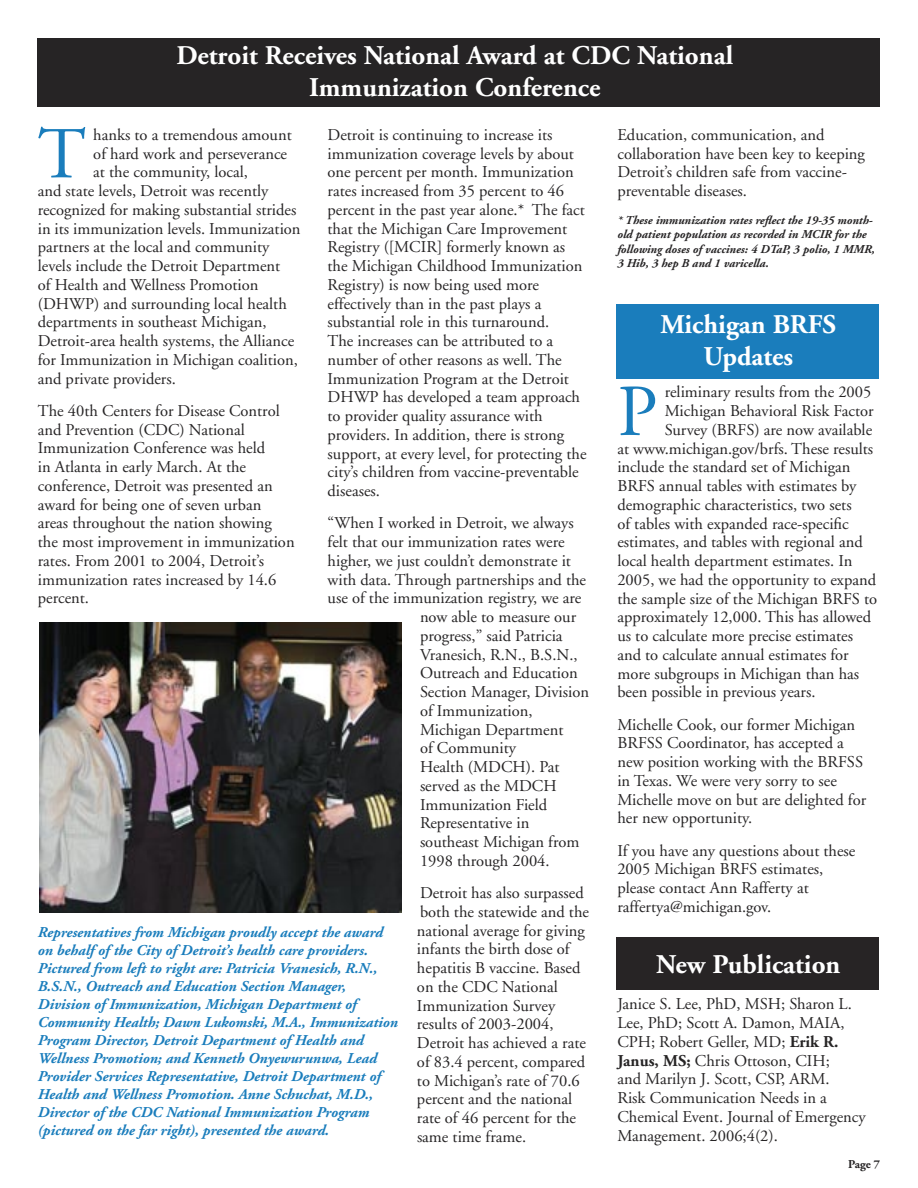
<style>
.page{position:relative;width:918px;height:1188px;background:#fff}
.page>*{position:absolute;margin:0;border:0;box-sizing:border-box;transform-origin:0 0}
.t1{font:73.05px "Adobe Garamond";color:#1a7dbc}
.t2{font:700 27px/32.4px "Adobe Garamond";color:#fff;text-align:center}
.t3{font:16.5px/18.8px "Adobe Garamond";color:#262425}
.t4{font:italic 700 15px/18px "Adobe Garamond";color:#1a7dbc}
.t5{font:italic 700 12px/14.4px "Adobe Garamond";color:#262425}
.t6{font:700 12px "Adobe Garamond";color:#262425}
.s1{font-weight:700}
</style>
<div class="page">
<div style="left:38px;top:38px;width:842px;height:68px;background:#262425"></div>
<img style="left:39px;top:623px;width:363px;height:290px">
<div style="left:616px;top:304px;width:263px;height:75px;background:#1a7dbc"></div>
<div style="left:617px;top:937px;width:262px;height:52px;background:#272425"></div>
<h2 class="t2" style="left:176px;top:39px;width:558px">Detroit Receives National Award at CDC National<br>Immunization Conference</h2>
<p class="t3" style="left:328px;top:126px;width:260px">Detroit is continuing to increase its immunization coverage levels by about one percent per month. Immunization rates increased from 35 percent to 46 percent in the past year alone.* The fact that the Michigan Care Improvement Registry ([MCIR] formerly known as the Michigan Childhood Immunization Registry) is now being used more effectively than in the past plays a substantial role in this turnaround.<br>The increases can be attributed to a number of other reasons as well. The Immunization Program at the Detroit DHWP has developed a team approach to provider quality assurance with providers. In addition, there is strong support, at every level, for protecting the city’s children from vaccine-preventable diseases.</p>
<p class="t3" style="left:328px;top:514px;width:248px">“When I worked in Detroit, we always</p>
<p class="t3" style="left:328px;top:533px;width:239px">felt that our immunization rates were</p>
<p class="t3" style="left:328px;top:552px;width:245px">higher, we just couldn’t demonstrate it</p>
<p class="t3" style="left:328px;top:570px;width:260px">with data. Through partnerships and the</p>
<p class="t3" style="left:328px;top:589px;width:255px">use of the immunization registry, we are</p>
<p class="t3" style="left:420px;top:608px;width:158px">now able to measure our</p>
<p class="t3" style="left:420px;top:627px;width:144px">progress,” said Patricia</p>
<p class="t3" style="left:420px;top:645px;width:159px">Vranesich, R.N., B.S.N.,</p>
<p class="t3" style="left:420px;top:664px;width:159px">Outreach and Education</p>
<p class="t3" style="left:420px;top:683px;width:171px">Section Manager, Division</p>
<p class="t3" style="left:420px;top:702px;width:114px">of Immunization,</p>
<p class="t3" style="left:420px;top:720px;width:145px">Michigan Department</p>
<p class="t3" style="left:420px;top:739px;width:98px">of Community</p>
<p class="t3" style="left:420px;top:758px;width:141px">Health (MDCH). Pat</p>
<p class="t3" style="left:420px;top:777px;width:138px">served as the MDCH</p>
<p class="t3" style="left:420px;top:795px;width:129px">Immunization Field</p>
<p class="t3" style="left:420px;top:814px;width:111px">Representative in</p>
<p class="t3" style="left:420px;top:833px;width:161px">southeast Michigan from</p>
<p class="t3" style="left:420px;top:852px;width:131px">1998 through 2004.</p>
<p class="t3" style="left:417px;top:884px;width:174px">Detroit has also surpassed both the statewide and the national average for giving infants the birth dose of hepatitis B vaccine. Based on the CDC National<br>Immunization Survey results of 2003-2004,<br>Detroit has achieved a rate of 83.4 percent, compared to Michigan’s rate of 70.6 percent and the national rate of 46 percent for the same time frame.</p>
<h1 class="t1" style="left:38px;top:115px;width:50px">T</h1>
<p class="t3" style="left:93px;top:126px;width:200px">hanks to a tremendous amount</p>
<p class="t3" style="left:617px;top:126px;width:249px">Education, communication, and collaboration have been key to keeping Detroit’s children safe from vaccine&shy;preventable diseases.</p>
<p class="t5" style="left:617px;top:213px;width:259px">* These immunization rates reflect the 19-35 month&shy;old patient population as recorded in MCIR for the following doses of vaccines: 4 DTaP, 3 polio, 1 MMR, 3 Hib, 3 hep B and 1 varicella.</p>
<p class="t3" style="left:93px;top:144px;width:195px">of hard work and perseverance</p>
<p class="t3" style="left:93px;top:163px;width:156px">at the community, local,</p>
<p class="t3" style="left:38px;top:182px;width:232px">and state levels, Detroit was recently</p>
<p class="t3" style="left:38px;top:201px;width:260px">recognized for making substantial strides</p>
<p class="t3" style="left:38px;top:219px;width:264px">in its immunization levels. Immunization</p>
<p class="t3" style="left:38px;top:238px;width:233px">partners at the local and community</p>
<p class="t3" style="left:38px;top:257px;width:244px">levels include the Detroit Department</p>
<p class="t3" style="left:38px;top:276px;width:222px">of Health and Wellness Promotion</p>
<p class="t3" style="left:38px;top:294px;width:251px">(DHWP) and surrounding local health</p>
<p class="t3" style="left:38px;top:313px;width:230px">departments in southeast Michigan,</p>
<p class="t3" style="left:38px;top:332px;width:258px">Detroit-area health systems, the Alliance</p>
<p class="t3" style="left:38px;top:351px;width:262px">for Immunization in Michigan coalition,</p>
<p class="t3" style="left:38px;top:369px;width:140px">and private providers.</p>
<p class="t3" style="left:38px;top:402px;width:258px">The 40th Centers for Disease Control and Prevention (CDC) National<br>Immunization Conference was held<br>in Atlanta in early March. At the conference, Detroit was presented an award for being one of seven urban areas throughout the nation showing the most improvement in immunization rates. From 2001 to 2004, Detroit’s immunization rates increased by 14.6 percent.</p>
<h2 class="t2" style="left:660px;top:309px;width:177px">Michigan BRFS<br>Updates</h2>
<h1 class="t1" style="left:617px;top:373px;width:42px">P</h1>
<p class="t3" style="left:665px;top:383px;width:208px">reliminary results from the 2005</p>
<p class="t3" style="left:665px;top:402px;width:210px">Michigan Behavioral Risk Factor</p>
<p class="t3" style="left:665px;top:421px;width:209px">Survey (BRFS) are now available</p>
<p class="t3" style="left:617px;top:440px;width:257px">at www.michigan.gov/brfs. These results</p>
<p class="t3" style="left:617px;top:458px;width:234px">include the standard set of Michigan</p>
<p class="t3" style="left:617px;top:477px;width:241px">BRFS annual tables with estimates by</p>
<p class="t3" style="left:617px;top:496px;width:236px">demographic characteristics, two sets</p>
<p class="t3" style="left:617px;top:515px;width:233px">of tables with expanded race-specific</p>
<p class="t3" style="left:617px;top:533px;width:247px">estimates, and tables with regional and</p>
<p class="t3" style="left:617px;top:552px;width:237px">local health department estimates. In</p>
<p class="t3" style="left:617px;top:571px;width:260px">2005, we had the opportunity to expand</p>
<p class="t3" style="left:617px;top:590px;width:261px">the sample size of the Michigan BRFS to</p>
<p class="t3" style="left:617px;top:608px;width:255px">approximately 12,000. This has allowed</p>
<p class="t3" style="left:617px;top:627px;width:237px">us to calculate more precise estimates</p>
<p class="t3" style="left:617px;top:646px;width:233px">and to calculate annual estimates for</p>
<p class="t3" style="left:617px;top:665px;width:243px">more subgroups in Michigan than has</p>
<p class="t3" style="left:617px;top:683px;width:200px">been possible in previous years.</p>
<p class="t3" style="left:617px;top:716px;width:250px">Michelle Cook, our former Michigan<br>BRFSS Coordinator, has accepted a new position working with the BRFSS in Texas. We were very sorry to see<br>Michelle move on but are delighted for her new opportunity.</p>
<p class="t3" style="left:617px;top:842px;width:240px">If you have any questions about these<br>2005 Michigan BRFS estimates, please contact Ann Rafferty at raffertya@michigan.gov.</p>
<h2 class="t2" style="left:656px;top:949px;width:186px">New Publication</h2>
<p class="t3" style="left:617px;top:995px;width:250px">Janice S. Lee, PhD, MSH; Sharon L.<br>Lee, PhD; Scott A. Damon, MAIA,<br>CPH; Robert Geller, MD; <span class="s1">Erik R.<br>Janus, MS;</span> Chris Ottoson, CIH;<br>and Marilyn J. Scott, CSP, ARM.<br>Risk Communication Needs in a<br>Chemical Event. Journal of Emergency<br>Management. 2006;4(2).</p>
<p class="t4" style="left:38px;top:923px;width:362px">Representatives from Michigan proudly accept the award on behalf of the City of Detroit’s health care providers.<br>Pictured from left to right are: Patricia Vranesich, R.N., B.S.N., Outreach and Education Section Manager, Division of Immunization, Michigan Department of Community Health; Dawn Lukomski, M.A., Immunization Program Director, Detroit Department of Health and Wellness Promotion; and Kenneth Onyewurunwa, Lead Provider Services Representative, Detroit Department of Health and Wellness Promotion. Anne Schuchat, M.D., Director of the CDC National Immunization Program (pictured on the far right), presented the award.</p>
<p class="t6" style="left:848px;top:1157px;width:34px">Page 7</p>
</div>
